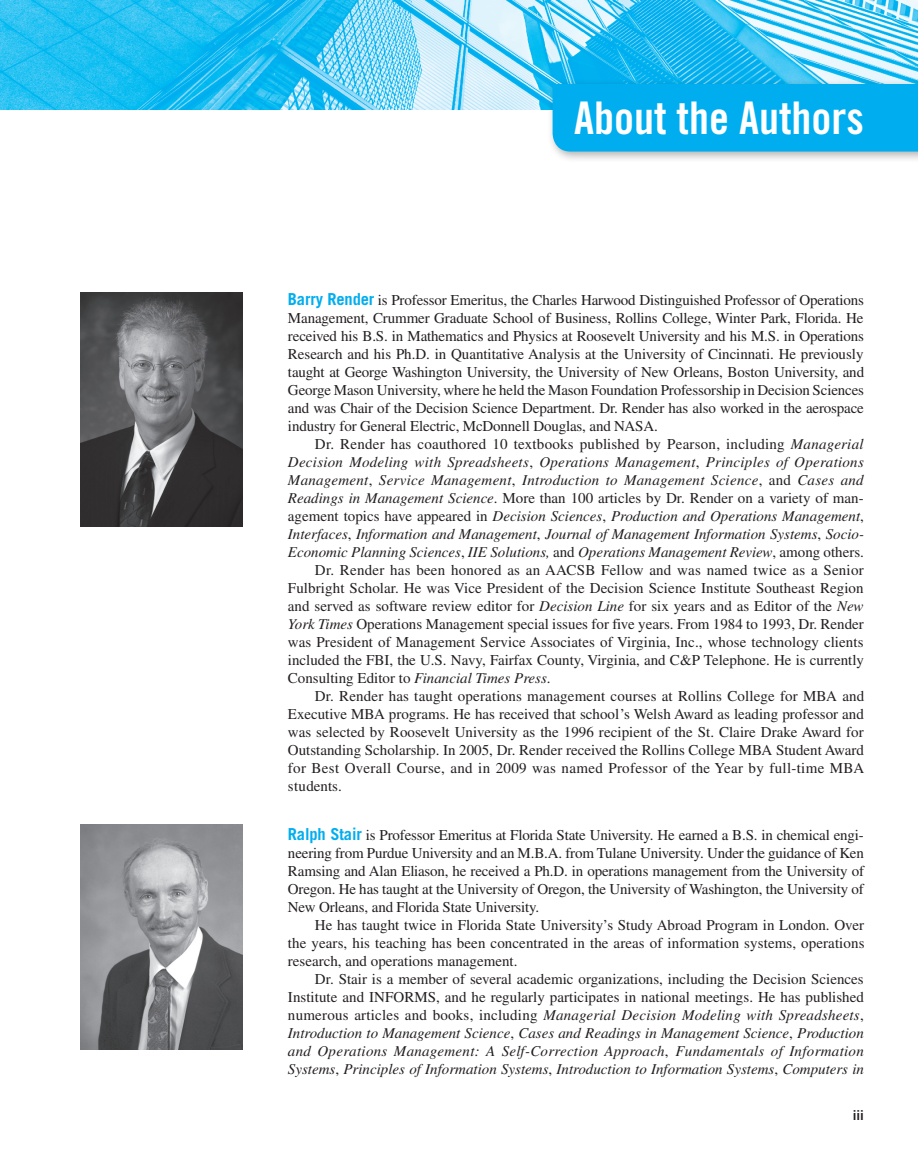
<style>
.page{position:relative;width:918px;height:1175px;background:#fff}
.page>*{position:absolute;margin:0;border:0;box-sizing:border-box;transform-origin:0 0}
.t1{font:45px "Trade Gothic LT Pro Bd Cn 20";color:#fff}
.t2{font:15px "Times LT Pro";color:#231f20}
.t3{font:italic 15px "Times LT Pro";color:#231f20}
.t4{font:italic 15px "Times LT Pro";letter-spacing:.02em;color:#231f20}
.t5{font:15px "Times LT Pro";letter-spacing:.02em;color:#231f20}
.t6{font:13.5px "Trade Gothic LT Pro Bd 2";color:#231f20}
.s1{font-family:"Trade Gothic LT Pro";font-weight:700;font-size:16.5px;color:#00aeef}
.s2{font-style:italic}
.s3{font-style:normal}
</style>
<div class="page">
<img style="left:0;top:0;width:918px;height:110px">
<div style="left:547px;top:79px;width:371px;height:84px;background:#231f20;opacity:.35"></div>
<div style="left:553px;top:84px;width:365px;height:67px;background:#00aeef"></div>
<img style="left:81px;top:292px;width:162px;height:234px">
<img style="left:81px;top:824px;width:162px;height:225px">
<p class="t1" style="left:574px;top:90px;width:291px">About the Authors</p>
<p class="t2" style="left:288px;top:291px;width:578px"><span class="s1">Barry Render</span> is Professor Emeritus, the Charles Harwood Distinguished Professor of Operations</p>
<p class="t2" style="left:288px;top:309px;width:577px">Management, Crummer Graduate School of Business, Rollins College, Winter Park, Florida. He</p>
<p class="t2" style="left:288px;top:327px;width:577px">received his B.S. in Mathematics and Physics at Roosevelt University and his M.S. in Operations</p>
<p class="t2" style="left:288px;top:345px;width:577px">Research and his Ph.D. in Quantitative Analysis at the University of Cincinnati. He previously</p>
<p class="t2" style="left:288px;top:363px;width:578px">taught at George Washington University, the University of New Orleans, Boston University, and</p>
<p class="t2" style="left:288px;top:381px;width:578px">George Mason University, where he held the Mason Foundation Professorship in Decision Sciences</p>
<p class="t2" style="left:288px;top:399px;width:577px">and was Chair of the Decision Science Department. Dr. Render has also worked in the aerospace</p>
<p class="t2" style="left:288px;top:417px;width:371px">industry for General Electric, McDonnell Douglas, and NASA.</p>
<p class="t2" style="left:315px;top:435px;width:550px">Dr. Render has coauthored 10 textbooks published by Pearson, including <span class="s2">Managerial</span></p>
<p class="t3" style="left:288px;top:453px;width:577px">Decision Modeling with Spreadsheets<span class="s3">,</span> Operations Management<span class="s3">,</span> Principles of Operations</p>
<p class="t4" style="left:288px;top:471px;width:577px">Management<span class="s3">,</span> Service Management<span class="s3">,</span> Introduction to Management Science<span class="s3">, and</span> Cases and</p>
<p class="t2" style="left:288px;top:489px;width:577px"><span class="s2">Readings in Management Science</span>. More than 100 articles by Dr. Render on a variety of man-</p>
<p class="t3" style="left:288px;top:507px;width:577px"><span class="s3">agement topics have appeared in</span> Decision Sciences<span class="s3">,</span> Production and Operations Management<span class="s3">,</span></p>
<p class="t3" style="left:288px;top:525px;width:577px">Interfaces<span class="s3">,</span> Information and Management<span class="s3">,</span> Journal of Management Information Systems<span class="s3">,</span> Socio-</p>
<p class="t3" style="left:288px;top:543px;width:578px">Economic Planning Sciences<span class="s3">,</span> IIE Solutions, <span class="s3">and</span> Operations Management Review<span class="s3">, among others.</span></p>
<p class="t2" style="left:315px;top:561px;width:550px">Dr. Render has been honored as an AACSB Fellow and was named twice as a Senior</p>
<p class="t2" style="left:288px;top:579px;width:577px">Fulbright Scholar. He was Vice President of the Decision Science Institute Southeast Region</p>
<p class="t2" style="left:288px;top:597px;width:577px">and served as software review editor for <span class="s2">Decision Line</span> for six years and as Editor of the <span class="s2">New</span></p>
<p class="t2" style="left:288px;top:615px;width:577px"><span class="s2">York Times</span> Operations Management special issues for five years. From 1984 to 1993, Dr. Render</p>
<p class="t2" style="left:288px;top:633px;width:577px">was President of Management Service Associates of Virginia, Inc., whose technology clients</p>
<p class="t2" style="left:288px;top:651px;width:578px">included the FBI, the U.S. Navy, Fairfax County, Virginia, and C&amp;P Telephone. He is currently</p>
<p class="t2" style="left:288px;top:669px;width:264px">Consulting Editor to <span class="s2">Financial Times Press</span>.</p>
<p class="t2" style="left:315px;top:687px;width:551px">Dr. Render has taught operations management courses at Rollins College for MBA and</p>
<p class="t2" style="left:288px;top:705px;width:577px">Executive MBA programs. He has received that school’s Welsh Award as leading professor and</p>
<p class="t2" style="left:288px;top:723px;width:577px">was selected by Roosevelt University as the 1996 recipient of the St. Claire Drake Award for</p>
<p class="t2" style="left:288px;top:741px;width:578px">Outstanding Scholarship. In 2005, Dr. Render received the Rollins College MBA Student Award</p>
<p class="t5" style="left:288px;top:759px;width:578px">for Best Overall Course, and in 2009 was named Professor of the Year by full-time MBA</p>
<p class="t2" style="left:288px;top:777px;width:55px">students.</p>
<p class="t2" style="left:288px;top:826px;width:577px"><span class="s1">Ralph Stair</span> is Professor Emeritus at Florida State University. He earned a B.S. in chemical engi-</p>
<p class="t2" style="left:288px;top:844px;width:577px">neering from Purdue University and an M.B.A. from Tulane University. Under the guidance of Ken</p>
<p class="t2" style="left:288px;top:862px;width:578px">Ramsing and Alan Eliason, he received a Ph.D. in operations management from the University of</p>
<p class="t2" style="left:288px;top:880px;width:577px">Oregon. He has taught at the University of Oregon, the University of Washington, the University of</p>
<p class="t2" style="left:288px;top:898px;width:253px">New Orleans, and Florida State University.</p>
<p class="t2" style="left:315px;top:916px;width:551px">He has taught twice in Florida State University’s Study Abroad Program in London. Over</p>
<p class="t2" style="left:288px;top:934px;width:578px">the years, his teaching has been concentrated in the areas of information systems, operations</p>
<p class="t2" style="left:288px;top:952px;width:231px">research, and operations management.</p>
<p class="t2" style="left:315px;top:970px;width:550px">Dr. Stair is a member of several academic organizations, including the Decision Sciences</p>
<p class="t2" style="left:288px;top:988px;width:577px">Institute and INFORMS, and he regularly participates in national meetings. He has published</p>
<p class="t3" style="left:288px;top:1006px;width:577px"><span class="s3">numerous articles and books, including</span> Managerial Decision Modeling with Spreadsheets<span class="s3">,</span></p>
<p class="t3" style="left:288px;top:1024px;width:577px">Introduction to Management Science<span class="s3">,</span> Cases and Readings in Management Science<span class="s3">,</span> Production</p>
<p class="t4" style="left:288px;top:1042px;width:577px">and Operations Management: A Self-Correction Approach<span class="s3">,</span> Fundamentals of Information</p>
<p class="t3" style="left:288px;top:1060px;width:577px">Systems<span class="s3">,</span> Principles of Information Systems<span class="s3">,</span> Introduction to Information Systems<span class="s3">,</span> Computers in</p>
<p class="t6" style="left:853px;top:1107px;width:13px">iii</p>
</div>
